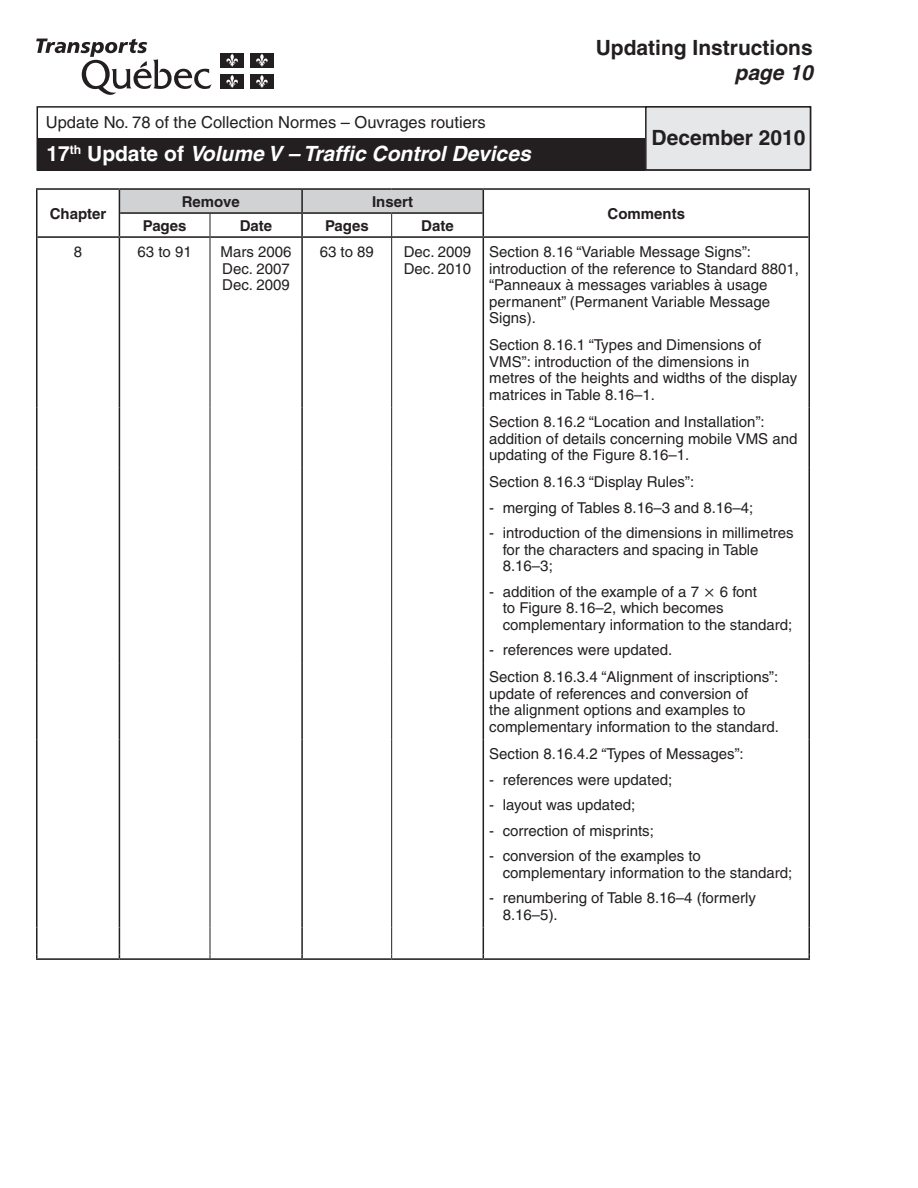
<style>
.page{position:relative;width:918px;height:1188px;background:#fff}
.page>*{position:absolute;margin:0;border:0;box-sizing:border-box;transform-origin:0 0}
.t1{font:italic 700 21px "Helvetica";color:#fff}
.t2{font:700 21px "Helvetica";color:#231f20}
.t3{font:italic 700 21px "Helvetica";color:#231f20}
.t4{font:16.5px "Helvetica";color:#231f20}
.t5{font:15px/16.5px "Helvetica";color:#231f20}
.t6{font:700 15px "Helvetica";color:#231f20}
.s1{font-style:normal}
</style>
<div class="page">
<div style="left:37px;top:106px;width:774px;height:65px;border:2px solid #231f20"></div>
<div style="left:646px;top:107px;width:164px;height:63px;background:#e6e7e9"></div>
<div style="left:645px;top:106px;width:166px;height:65px;border:2px solid #231f20"></div>
<div style="left:37px;top:138px;width:608px;height:33px;background:#231f20"></div>
<svg style="left:36px;top:39px;width:176px;height:56px"></svg>
<div style="left:221px;top:53px;width:23px;height:14px;background:#231f20"></div>
<svg style="left:226px;top:54px;width:12px;height:13px"></svg>
<div style="left:250px;top:53px;width:23px;height:14px;background:#231f20"></div>
<svg style="left:256px;top:54px;width:12px;height:13px"></svg>
<div style="left:221px;top:74px;width:23px;height:14px;background:#231f20"></div>
<svg style="left:226px;top:75px;width:12px;height:13px"></svg>
<div style="left:250px;top:74px;width:23px;height:14px;background:#231f20"></div>
<svg style="left:256px;top:75px;width:12px;height:13px"></svg>
<hr style="left:36px;top:188px;width:83px;height:2px;background:#231f20">
<hr style="left:119px;top:188px;width:91px;height:2px;background:#231f20">
<hr style="left:210px;top:188px;width:92px;height:2px;background:#231f20">
<hr style="left:302px;top:188px;width:90px;height:2px;background:#231f20">
<hr style="left:392px;top:188px;width:91px;height:2px;background:#231f20">
<hr style="left:483px;top:188px;width:327px;height:2px;background:#231f20">
<hr style="left:38px;top:236px;width:81px;height:2px;background:#231f20">
<hr style="left:119px;top:236px;width:91px;height:2px;background:#231f20">
<hr style="left:210px;top:236px;width:92px;height:2px;background:#231f20">
<hr style="left:302px;top:236px;width:89px;height:2px;background:#231f20">
<hr style="left:392px;top:236px;width:91px;height:2px;background:#231f20">
<hr style="left:483px;top:236px;width:326px;height:2px;background:#231f20">
<hr style="left:36px;top:958px;width:83px;height:2px;background:#231f20">
<hr style="left:119px;top:958px;width:91px;height:2px;background:#231f20">
<hr style="left:210px;top:958px;width:92px;height:2px;background:#231f20">
<hr style="left:302px;top:958px;width:90px;height:2px;background:#231f20">
<hr style="left:392px;top:958px;width:91px;height:2px;background:#231f20">
<hr style="left:483px;top:958px;width:327px;height:2px;background:#231f20">
<hr style="left:36px;top:190px;width:2px;height:23px;background:#231f20">
<hr style="left:808px;top:190px;width:2px;height:23px;background:#231f20">
<hr style="left:36px;top:213px;width:2px;height:24px;background:#231f20">
<hr style="left:808px;top:213px;width:2px;height:24px;background:#231f20">
<hr style="left:483px;top:238px;width:1px;height:93px;background:#231f20">
<hr style="left:808px;top:237px;width:2px;height:94px;background:#231f20">
<hr style="left:483px;top:331px;width:1px;height:77px;background:#231f20">
<hr style="left:808px;top:331px;width:2px;height:77px;background:#231f20">
<hr style="left:483px;top:408px;width:1px;height:60px;background:#231f20">
<hr style="left:808px;top:408px;width:2px;height:60px;background:#231f20">
<hr style="left:483px;top:468px;width:1px;height:195px;background:#231f20">
<hr style="left:808px;top:468px;width:2px;height:195px;background:#231f20">
<hr style="left:483px;top:663px;width:1px;height:77px;background:#231f20">
<hr style="left:808px;top:663px;width:2px;height:77px;background:#231f20">
<hr style="left:483px;top:740px;width:1px;height:187px;background:#231f20">
<hr style="left:808px;top:740px;width:2px;height:187px;background:#231f20">
<hr style="left:301px;top:927px;width:2px;height:28px;background:#231f20">
<hr style="left:808px;top:927px;width:2px;height:28px;background:#231f20">
<hr style="left:210px;top:237px;width:1px;height:94px;background:#231f20">
<hr style="left:391px;top:237px;width:1px;height:94px;background:#231f20">
<hr style="left:210px;top:331px;width:1px;height:77px;background:#231f20">
<hr style="left:391px;top:331px;width:1px;height:77px;background:#231f20">
<hr style="left:210px;top:408px;width:1px;height:60px;background:#231f20">
<hr style="left:391px;top:408px;width:1px;height:60px;background:#231f20">
<hr style="left:210px;top:468px;width:1px;height:195px;background:#231f20">
<hr style="left:391px;top:468px;width:1px;height:195px;background:#231f20">
<hr style="left:210px;top:663px;width:1px;height:77px;background:#231f20">
<hr style="left:391px;top:663px;width:1px;height:77px;background:#231f20">
<hr style="left:210px;top:740px;width:1px;height:187px;background:#231f20">
<hr style="left:391px;top:740px;width:1px;height:187px;background:#231f20">
<svg style="left:210px;top:927px;width:1px;height:31px"></svg>
<hr style="left:36px;top:237px;width:2px;height:94px;background:#231f20">
<hr style="left:36px;top:331px;width:2px;height:77px;background:#231f20">
<hr style="left:36px;top:408px;width:2px;height:60px;background:#231f20">
<hr style="left:36px;top:468px;width:2px;height:195px;background:#231f20">
<hr style="left:36px;top:663px;width:2px;height:77px;background:#231f20">
<hr style="left:36px;top:740px;width:2px;height:187px;background:#231f20">
<hr style="left:36px;top:927px;width:2px;height:28px;background:#231f20">
<svg style="left:391px;top:927px;width:1px;height:31px"></svg>
<svg style="left:119px;top:189px;width:365px;height:48px"></svg>
<svg style="left:483px;top:927px;width:1px;height:31px"></svg>
<hr style="left:119px;top:238px;width:1px;height:93px;background:#231f20">
<hr style="left:301px;top:238px;width:2px;height:93px;background:#231f20">
<hr style="left:119px;top:331px;width:1px;height:77px;background:#231f20">
<hr style="left:301px;top:331px;width:2px;height:77px;background:#231f20">
<hr style="left:119px;top:408px;width:1px;height:60px;background:#231f20">
<hr style="left:301px;top:408px;width:2px;height:60px;background:#231f20">
<hr style="left:119px;top:468px;width:1px;height:195px;background:#231f20">
<hr style="left:301px;top:468px;width:2px;height:195px;background:#231f20">
<hr style="left:119px;top:663px;width:1px;height:77px;background:#231f20">
<hr style="left:301px;top:663px;width:2px;height:77px;background:#231f20">
<hr style="left:119px;top:740px;width:1px;height:187px;background:#231f20">
<hr style="left:301px;top:740px;width:2px;height:187px;background:#231f20">
<svg style="left:119px;top:927px;width:1px;height:31px"></svg>
<p class="t4" style="left:46px;top:113px;width:441px">Update No. 78 of the Collection Normes – Ouvrages routiers</p>
<h1 class="t1" style="left:46px;top:141px;width:486px"><span class="s1">17</span><sup>th</sup> <span class="s1">Update of</span> Volume V – Traffic Control Devices</h1>
<p class="t6" style="left:50px;top:204px;width:58px">Chapter</p>
<p class="t6" style="left:182px;top:192px;width:60px">Remove</p>
<p class="t6" style="left:372px;top:192px;width:43px">Insert</p>
<p class="t6" style="left:143px;top:216px;width:45px">Pages</p>
<p class="t6" style="left:240px;top:216px;width:34px">Date</p>
<p class="t6" style="left:325px;top:216px;width:45px">Pages</p>
<p class="t6" style="left:421px;top:216px;width:34px">Date</p>
<h1 class="t2" style="left:596px;top:35px;width:219px">Updating Instructions</h1>
<h1 class="t3" style="left:735px;top:60px;width:80px">page 10</h1>
<h1 class="t2" style="left:652px;top:125px;width:156px">December 2010</h1>
<p class="t6" style="left:608px;top:204px;width:79px">Comments</p>
<p class="t5" style="left:74px;top:244px;width:10px">8</p>
<p class="t5" style="left:138px;top:244px;width:56px">63 to 91</p>
<p class="t5" style="left:221px;top:244px;width:72px;text-align:justify">Mars 2006<br>Dec. 2007<br>Dec. 2009</p>
<p class="t5" style="left:320px;top:244px;width:56px">63 to 89</p>
<p class="t5" style="left:404px;top:244px;width:69px">Dec. 2009<br>Dec. 2010</p>
<p class="t5" style="left:489px;top:244px;width:311px">Section 8.16 “Variable Message Signs”: introduction of the reference to Standard 8801, “Panneaux à messages variables à usage permanent” (Permanent Variable Message Signs).</p>
<p class="t5" style="left:489px;top:337px;width:310px">Section 8.16.1 “Types and Dimensions of VMS”: introduction of the dimensions in metres of the heights and widths of the display matrices in Table 8.16–1.</p>
<p class="t5" style="left:489px;top:414px;width:310px">Section 8.16.2 “Location and Installation”: addition of details concerning mobile VMS and updating of the Figure 8.16–1.</p>
<p class="t5" style="left:489px;top:474px;width:207px">Section 8.16.3 “Display Rules”:</p>
<p class="t5" style="left:489px;top:499px;width:266px">- merging of Tables 8.16–3 and 8.16–4;</p>
<p class="t5" style="left:503px;top:525px;width:292px;text-indent:-13px">- introduction of the dimensions in millimetres for the characters and spacing in Table<br>8.16–3;</p>
<p class="t5" style="left:489px;top:583px;width:211px">- addition of the example of a 7</p>
<p class="t5" style="left:503px;top:583px;width:291px;text-indent:217px">6 font<br>to Figure 8.16–2, which becomes complementary information to the standard;</p>
<p class="t5" style="left:489px;top:636px;width:291px;line-height:27.2px">- references were updated.<br>Section 8.16.3.4 “Alignment of inscriptions”:</p>
<p class="t5" style="left:489px;top:685px;width:291px">update of references and conversion of<br>the alignment options and examples to complementary information to the standard.</p>
<p class="t5" style="left:489px;top:746px;width:256px">Section 8.16.4.2 “Types of Messages”:</p>
<p class="t5" style="left:489px;top:771px;width:184px">- references were updated;</p>
<p class="t5" style="left:489px;top:797px;width:147px">- layout was updated;</p>
<p class="t5" style="left:489px;top:822px;width:166px">- correction of misprints;</p>
<p class="t5" style="left:503px;top:848px;width:291px;text-indent:-13px">- conversion of the examples to complementary information to the standard;</p>
<p class="t5" style="left:503px;top:890px;width:255px;text-indent:-13px">- renumbering of Table 8.16–4 (formerly<br>8.16–5).</p>
</div>
